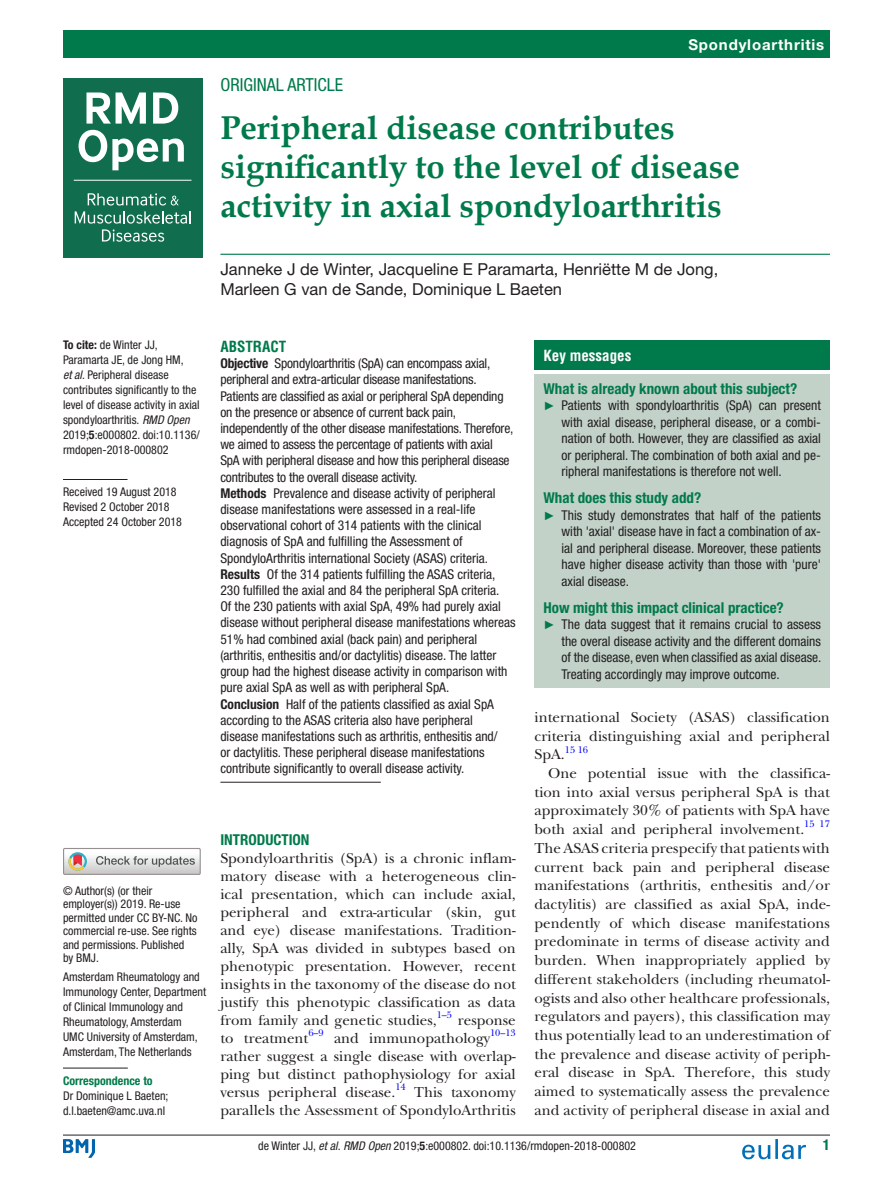
<style>
.page{position:relative;width:893px;height:1191px;background:#fff}
.page>*{position:absolute;margin:0;border:0;box-sizing:border-box;transform-origin:0 0}
.t1{font:700 33px/39px "Book Antiqua";color:#007a4b}
.t2{font:condensed 18px "Helvetica Neue LT Std";color:#007a4b}
.t3{font:16.5px/19.5px "Helvetica Neue LT Std";color:#231f20}
.t4{font:15px/18.8px "New Baskerville";color:#231f20;text-align:justify}
.t5{font:700 condensed 15px "Helvetica Neue LT Std";color:#007a4b}
.t6{font:700 15px "Helvetica Neue LT Std";letter-spacing:.055em;color:#fff}
.t7{font:700 condensed 15px "Helvetica";color:#fff}
.t8{font:700 condensed 15px "Helvetica";color:#007a4b}
.t9{font:condensed 13.5px/16.2px "Helvetica Neue LT Std";color:#231f20;text-align:justify}
.t10{font:condensed 12px/15px "Helvetica Neue LT Std";color:#231f20}
.t11{font:700 condensed 12px "Helvetica Neue LT Std";color:#007a4b}
.t12{font:9.9px "New Baskerville";color:#00f}
.s1{font-weight:700}
.s2{font-style:italic}
.s3{font-family:"Arial";font-stretch:normal;font-size:12px;color:#007a4b}
</style>
<div class="page">
<hr style="left:63px;top:1134px;width:767px;height:1px;background:#231f20">
<svg style="left:742px;top:1139px;width:64px;height:20px"></svg>
<svg style="left:63px;top:1139px;width:32px;height:18px"></svg>
<hr style="left:220px;top:254px;width:610px;height:1px;background:#007a4b">
<hr style="left:63px;top:479px;width:65px;height:1px;background:#231f20">
<hr style="left:63px;top:1067px;width:65px;height:1px;background:#231f20">
<div style="left:63px;top:848px;width:138px;height:27px;border:1px solid #969090"></div>
<svg style="left:64px;top:848px;width:136px;height:26px"></svg>
<div style="left:63px;top:78px;width:139px;height:179px;background:#106d4e"></div>
<svg style="left:86px;top:92px;width:60px;height:32px"></svg>
<svg style="left:153px;top:92px;width:25px;height:32px"></svg>
<svg style="left:79px;top:130px;width:105px;height:40px"></svg>
<hr style="left:74px;top:180px;width:117px;height:1px;background:#fff">
<svg style="left:88px;top:193px;width:91px;height:12px"></svg>
<svg style="left:75px;top:211px;width:116px;height:31px"></svg>
<div style="left:63px;top:31px;width:767px;height:27px;background:#007a4b"></div>
<div style="left:535px;top:340px;width:295px;height:30px;background:#007a4b"></div>
<div style="left:535px;top:374px;width:295px;height:314px;background:#c2d2c9"></div>
<hr style="left:220px;top:782px;width:161px;height:1px;background:#231f20">
<p class="t6" style="left:688px;top:35px;width:137px">Spondyloarthritis</p>
<h2 class="t2" style="left:220px;top:74px;width:124px">Original article</h2>
<h1 class="t1" style="left:220px;top:108px;width:521px">Peripheral disease contributes significantly to the level of disease activity in axial spondyloarthritis</h1>
<p class="t3" style="left:220px;top:260px;width:499px">Janneke J de Winter, Jacqueline E Paramarta, Henriëtte M de Jong,<br>Marleen G van de Sande, Dominique L Baeten</p>
<p class="t10" style="left:63px;top:337px;width:138px"><span class="s1">To cite:</span> de Winter JJ,<br>Paramarta JE, de Jong HM,<br><span class="s2">et al</span>. Peripheral disease contributes significantly to the level of disease activity in axial spondyloarthritis. <span class="s2">RMD Open<br></span>2019;<span class="s1">5</span>:e000802. doi:10.1136/ rmdopen-2018-000802</p>
<p class="t10" style="left:63px;top:484px;width:120px">Received 19 August 2018<br>Revised 2 October 2018<br>Accepted 24 October 2018</p>
<p class="t10" style="left:63px;top:883px;width:136px;line-height:13.5px">© Author(s) (or their employer(s)) 2019. Re-use permitted under CC BY-NC. No commercial re-use. See rights and permissions. Published by BMJ.</p>
<p class="t10" style="left:63px;top:969px;width:145px">Amsterdam Rheumatology and<br>Immunology Center, Department of Clinical Immunology and<br>Rheumatology, Amsterdam<br>UMC University of Amsterdam,<br>Amsterdam, The Netherlands</p>
<p class="t11" style="left:63px;top:1073px;width:91px">Correspondence to</p>
<p class="t10" style="left:63px;top:1088px;width:107px">Dr Dominique L Baeten; d.l.baeten@amc.uva.nl</p>
<p class="t8" style="left:220px;top:337px;width:67px">Abstract</p>
<p class="t9" style="left:220px;top:355px;width:297px;text-align:left"><span class="s1">Objective</span> Spondyloarthritis (SpA) can encompass axial, peripheral and extra-articular disease manifestations.<br>Patients are classified as axial or peripheral SpA depending on the presence or absence of current back pain, independently of the other disease manifestations. Therefore, we aimed to assess the percentage of patients with axial<br>SpA with peripheral disease and how this peripheral disease contributes to the overall disease activity.<br><span class="s1">Methods</span> Prevalence and disease activity of peripheral disease manifestations were assessed in a real-life observational cohort of 314 patients with the clinical diagnosis of SpA and fulfilling the Assessment of SpondyloArthritis international Society (ASAS) criteria.<br><span class="s1">Results</span> Of the 314 patients fulfilling the ASAS criteria, 230 fulfilled the axial and 84 the peripheral SpA criteria.<br>Of the 230 patients with axial SpA, 49% had purely axial disease without peripheral disease manifestations whereas 51% had combined axial (back pain) and peripheral (arthritis, enthesitis and/or dactylitis) disease. The latter group had the highest disease activity in comparison with pure axial SpA as well as with peripheral SpA.<br><span class="s1">Conclusion</span> Half of the patients classified as axial SpA according to the ASAS criteria also have peripheral<br>disease manifestations such as arthritis, enthesitis and/<br>or dactylitis. These peripheral disease manifestations contribute significantly to overall disease activity.</p>
<p class="t5" style="left:220px;top:830px;width:61px">Introductio</p>
<p class="t5" style="left:301px;top:830px;width:10px">n</p>
<p class="t4" style="left:220px;top:849px;width:297px;line-height:18px">Spondyloarthritis (SpA) is a chronic inflam&shy;matory disease with a heterogeneous clin&shy;ical presentation, which can include axial, peripheral and extra-articular (skin, gut and eye) disease manifestations. Tradition&shy;ally, SpA was divided in subtypes based on phenotypic presentation. However, recent insights in the taxonomy of the disease do not justify this phenotypic classification as data from family and genetic studies,</p>
<p class="t12" style="left:437px;top:1009px;width:17px">1–5</p>
<p class="t4" style="left:458px;top:1010px;width:59px">response</p>
<p class="t12" style="left:308px;top:1027px;width:17px">6–9</p>
<p class="t4" style="left:334px;top:1028px;width:158px">and immunopathology</p>
<p class="t12" style="left:490px;top:1027px;width:27px">10–13</p>
<p class="t4" style="left:220px;top:1047px;width:297px;line-height:18px">rather suggest a single disease with overlap&shy;ping but distinct pathophysiology for axial versus peripheral disease.</p>
<p class="t4" style="left:220px;top:1028px;width:90px">to treatment</p>
<p class="t12" style="left:395px;top:1081px;width:12px">14</p>
<p class="t4" style="left:220px;top:1083px;width:297px;line-height:18px;text-align:right">This taxonomy<br>parallels the Assessment of SpondyloArthritis</p>
<p class="t7" style="left:544px;top:346px;width:89px">Key messages</p>
<p class="t5" style="left:544px;top:379px;width:255px">What is already known about this subject?</p>
<p class="t9" style="left:562px;top:397px;width:261px;text-indent:-18px"><span class="s3">►</span> Patients with spondyloarthritis (SpA) can present with axial disease, peripheral disease, or a combi&shy;nation of both. However, they are classified as axial or peripheral. The combination of both axial and pe&shy;ripheral manifestations is therefore not well.</p>
<p class="t5" style="left:544px;top:489px;width:159px">What does this study add?</p>
<p class="t9" style="left:562px;top:507px;width:261px;text-indent:-18px"><span class="s3">►</span> This study demonstrates that half of the patients with 'axial' disease have in fact a combination of ax&shy;ial and peripheral disease. Moreover, these patients have higher disease activity than those with 'pure' axial disease.</p>
<p class="t5" style="left:544px;top:598px;width:242px">How might this impact clinical practice?</p>
<p class="t9" style="left:562px;top:616px;width:261px;text-indent:-18px"><span class="s3">►</span> The data suggest that it remains crucial to assess the overal disease activity and the different domains of the disease, even when classified as axial disease.<br>Treating accordingly may improve outcome.</p>
<p class="t4" style="left:535px;top:707px;width:297px">international Society (ASAS) classification criteria distinguishing axial and peripheral SpA.</p>
<p class="t12" style="left:565px;top:743px;width:25px">15 16</p>
<p class="t4" style="left:535px;top:764px;width:297px;text-indent:14px">One potential issue with the classifica&shy;tion into axial versus peripheral SpA is that approximately 30% of patients with SpA have both axial and peripheral involvement.<sup>15</sup> <sup>17<br></sup>The ASAS criteria prespecify that patients with current back pain and peripheral disease manifestations (arthritis, enthesitis and/or dactylitis) are classified as axial SpA, inde&shy;pendently of which disease manifestations predominate in terms of disease activity and burden. When inappropriately applied by different stakeholders (including rheumatol&shy;ogists and also other healthcare professionals, regulators and payers), this classification may thus potentially lead to an underestimation of the prevalence and disease activity of periph&shy;eral disease in SpA. Therefore, this study aimed to systematically assess the prevalence and activity of peripheral disease in axial and</p>
<p class="t10" style="left:258px;top:1138px;width:379px">de Winter JJ, <span class="s2">et al</span>. <span class="s2">RMD Open</span> 2019;<span class="s1">5</span>:e000802. doi:10.1136/rmdopen-2018-000802</p>
<p class="t5" style="left:823px;top:1135px;width:9px">1</p>
</div>
